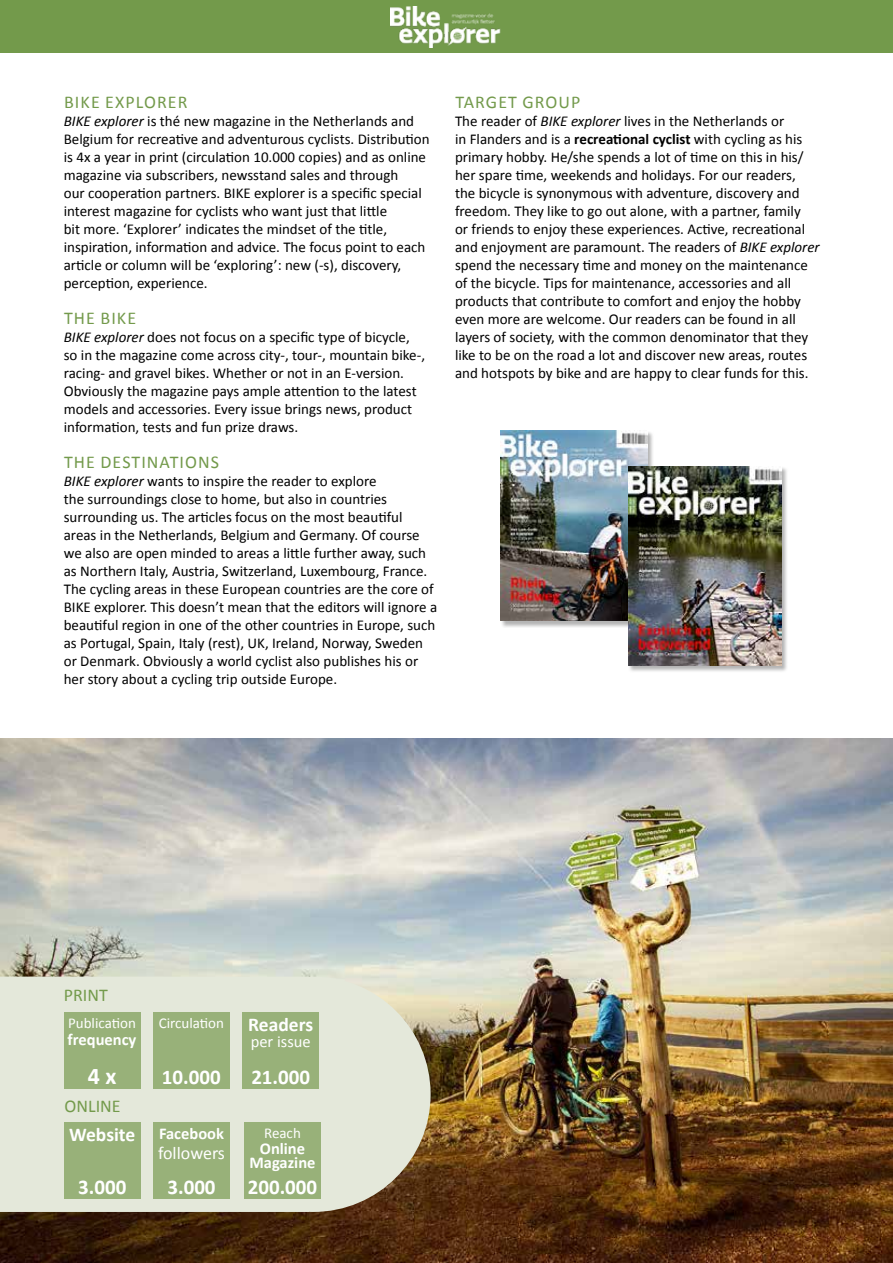
<style>
.page{position:relative;width:893px;height:1263px;background:#fff}
.page>*{position:absolute;margin:0;border:0;box-sizing:border-box;transform-origin:0 0}
.t1{font:700 24px "Calibri";color:#fff}
.t2{font:700 21px "Calibri";color:#fff}
.t3{font:700 19.5px "Calibri";color:#fff}
.t4{font:18px "Calibri";letter-spacing:.06em;color:#739a4b}
.t5{font:18px "Calibri";color:#fff}
.t6{font:700 16.5px/14.2px "Calibri";color:#fff;text-align:center}
.t7{font:16.5px "Calibri";color:#fff}
.t8{font:15px/18px "Calibri";color:#000}
.t9{font:15px "Calibri";color:#fff}
.s1{font-style:italic}
.s2{font-weight:700}
</style>
<div class="page">
<div style="left:0;top:0;width:893px;height:52px;background:#739a4b"></div>
<img style="left:0;top:738px;width:893px;height:525px">
<svg style="left:0;top:976px;width:431px;height:236px;background:#dcdece"></svg>
<div style="left:153px;top:1012px;width:77px;height:77px;background:#98b179"></div>
<div style="left:64px;top:1123px;width:76px;height:76px;background:#98b179"></div>
<div style="left:242px;top:1012px;width:77px;height:77px;background:#98b179"></div>
<div style="left:64px;top:1012px;width:76px;height:77px;background:#98b179"></div>
<div style="left:153px;top:1123px;width:77px;height:76px;background:#98b179"></div>
<div style="left:244px;top:1123px;width:77px;height:76px;background:#98b179"></div>
<div style="left:500px;top:430px;width:155px;height:198px;background:#000;opacity:.3"></div>
<img style="left:500px;top:430px;width:147px;height:191px">
<div style="left:628px;top:466px;width:161px;height:207px;background:#000;opacity:.3"></div>
<img style="left:628px;top:466px;width:153px;height:200px">
<img style="left:390px;top:6px;width:111px;height:41px">
<p class="t4" style="left:64px;top:90px;width:125px">BIKE EXPLORER</p>
<p class="t8" style="left:64px;top:112px;width:367px"><span class="s1">BIKE explorer</span> is thé new magazine in the Netherlands and Belgium for recreative and adventurous cyclists. Distribution is 4x a year in print (circulation 10.000 copies) and as online magazine via subscribers, newsstand sales and through<br>our cooperation partners. BIKE explorer is a specific special interest magazine for cyclists who want just that little<br>bit more. ‘Explorer’ indicates the mindset of the title, inspiration, information and advice. The focus point to each article or column will be ‘exploring’: new (-s), discovery, perception, experience.</p>
<p class="t4" style="left:64px;top:306px;width:74px">THE BIKE</p>
<p class="t8" style="left:64px;top:328px;width:363px"><span class="s1">BIKE explorer</span> does not focus on a specific type of bicycle, so in the magazine come across city-, tour-, mountain bike-, racing- and gravel bikes. Whether or not in an E-version.<br>Obviously the magazine pays ample attention to the latest models and accessories. Every issue brings news, product information, tests and fun prize draws.</p>
<p class="t4" style="left:64px;top:450px;width:156px">THE DESTINATIONS</p>
<p class="t8" style="left:64px;top:472px;width:375px"><span class="s1">BIKE explorer</span> wants to inspire the reader to explore<br>the surroundings close to home, but also in countries surrounding us. The articles focus on the most beautiful areas in the Netherlands, Belgium and Germany. Of course we also are open minded to areas a little further away, such as Northern Italy, Austria, Switzerland, Luxembourg, France.<br>The cycling areas in these European countries are the core of BIKE explorer. This doesn’t mean that the editors will ignore a beautiful region in one of the other countries in Europe, such as Portugal, Spain, Italy (rest), UK, Ireland, Norway, Sweden or Denmark. Obviously a world cyclist also publishes his or her story about a cycling trip outside Europe.</p>
<p class="t4" style="left:455px;top:90px;width:127px">TARGET GROUP</p>
<p class="t8" style="left:455px;top:112px;width:366px">The reader of <span class="s1">BIKE explorer</span> lives in the Netherlands or<br>in Flanders and is a <span class="s2">recreational cyclist</span> with cycling as his primary hobby. He/she spends a lot of time on this in his/ her spare time, weekends and holidays. For our readers, the bicycle is synonymous with adventure, discovery and freedom. They like to go out alone, with a partner, family<br>or friends to enjoy these experiences. Active, recreational and enjoyment are paramount. The readers of <span class="s1">BIKE explorer </span>spend the necessary time and money on the maintenance of the bicycle. Tips for maintenance, accessories and all products that contribute to comfort and enjoy the hobby even more are welcome. Our readers can be found in all layers of society, with the common denominator that they like to be on the road a lot and discover new areas, routes and hotspots by bike and are happy to clear funds for this.</p>
<p class="t4" style="left:64px;top:982px;width:46px">PRINT</p>
<p class="t9" style="left:68px;top:1012px;width:69px">Publication</p>
<p class="t6" style="left:68px;top:1032px;width:70px">frequency</p>
<h1 class="t1" style="left:88px;top:1059px;width:30px">4 x</h1>
<p class="t4" style="left:65px;top:1094px;width:58px">ONLINE</p>
<h3 class="t3" style="left:69px;top:1121px;width:68px">Website</h3>
<h2 class="t2" style="left:78px;top:1172px;width:50px">3.000</h2>
<p class="t9" style="left:159px;top:1012px;width:67px">Circulation</p>
<h2 class="t2" style="left:162px;top:1062px;width:60px">10.000</h2>
<p class="t6" style="left:159px;top:1126px;width:67px">Facebook</p>
<p class="t5" style="left:158px;top:1140px;width:68px">followers</p>
<h2 class="t2" style="left:167px;top:1172px;width:50px">3.000</h2>
<h3 class="t3" style="left:248px;top:1011px;width:66px">Readers</h3>
<p class="t7" style="left:251px;top:1030px;width:61px">per issue</p>
<h2 class="t2" style="left:251px;top:1062px;width:60px">21.000</h2>
<p class="t9" style="left:264px;top:1122px;width:38px">Reach</p>
<p class="t6" style="left:249px;top:1140px;width:68px">Online<br>Magazine</p>
<h2 class="t2" style="left:248px;top:1172px;width:71px">200.000</h2>
</div>
